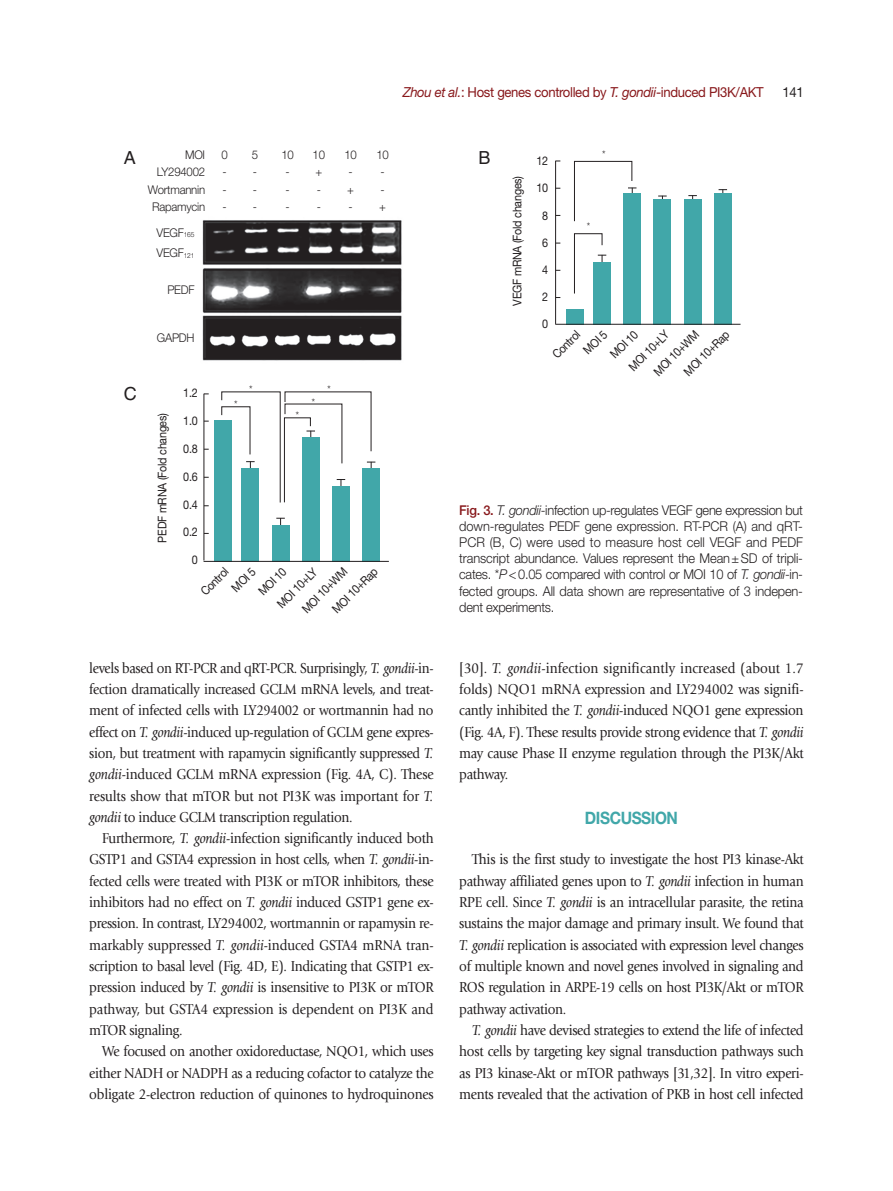
<style>
.page{position:relative;width:893px;height:1191px;background:#fff}
.page>*{position:absolute;margin:0;border:0;box-sizing:border-box;transform-origin:0 0}
.t1{font:18px "Helvetica LT Std";color:#231f20}
.t2{font:700 17.1px "Helvetica Neue LT Std";letter-spacing:-.025em;color:#41a7a9;scale:.9 1}
.t3{font:15px/21.3px "Giovanni Std";letter-spacing:-.02em;color:#231f20;text-align:justify;scale:.9 1}
.t4{font:15px/21.3px "Giovanni Std";letter-spacing:-.02em;color:#231f20;text-align:justify;scale:.89 1}
.t5{font:13.8px "Helvetica Neue LT Std";letter-spacing:-.025em;color:#88181b;scale:.95 1}
.t6{font:13.8px "Helvetica Neue LT Std";color:#231f20;scale:.95 1}
.t7{font:300 13.5px/16.2px "Helvetica Neue LT Std";letter-spacing:-.015em;color:#231f20;text-align:justify;scale:.95 1}
.t8{font:12px/19.2px "Helvetica Neue LT Std";letter-spacing:-.025em;color:#231f20;scale:.9 1}
.t9{font:300 12px/17.4px "Helvetica Neue LT Std";letter-spacing:-.02em;color:#231f20;text-align:justify;scale:.95 1}
.t10{font:300 10.5px "Helvetica Neue LT Std";color:#231f20;scale:.95 1}
.s1{font-style:italic}
.s2{font-size:7.05px}
.s3{font-weight:500;color:#88181b}
</style>
<div class="page">
<hr style="left:204px;top:394px;width:1px;height:166px;background:#231f20">
<svg style="left:276px;top:518px;width:9px;height:7px"></svg>
<div style="left:215px;top:420px;width:17px;height:142px;background:#41a7a9"></div>
<div style="left:242px;top:468px;width:17px;height:94px;background:#41a7a9"></div>
<div style="left:302px;top:437px;width:17px;height:125px;background:#41a7a9"></div>
<div style="left:272px;top:525px;width:17px;height:37px;background:#41a7a9"></div>
<div style="left:363px;top:468px;width:17px;height:94px;background:#41a7a9"></div>
<div style="left:332px;top:486px;width:17px;height:76px;background:#41a7a9"></div>
<hr style="left:204px;top:561px;width:185px;height:1px;background:#231f20">
<img style="left:202px;top:220px;width:200px;height:141px">
<hr style="left:555px;top:161px;width:1px;height:163px;background:#231f20">
<svg style="left:658px;top:196px;width:9px;height:3px"></svg>
<svg style="left:719px;top:189px;width:8px;height:4px"></svg>
<svg style="left:688px;top:195px;width:9px;height:4px"></svg>
<div style="left:566px;top:309px;width:17px;height:16px;background:#41a7a9"></div>
<div style="left:594px;top:262px;width:17px;height:63px;background:#41a7a9"></div>
<div style="left:654px;top:199px;width:17px;height:126px;background:#41a7a9"></div>
<div style="left:624px;top:193px;width:17px;height:132px;background:#41a7a9"></div>
<div style="left:714px;top:193px;width:17px;height:132px;background:#41a7a9"></div>
<div style="left:684px;top:199px;width:17px;height:126px;background:#41a7a9"></div>
<hr style="left:555px;top:324px;width:185px;height:1px;background:#231f20">
<svg style="left:574px;top:233px;width:32px;height:61px"></svg>
<svg style="left:574px;top:161px;width:62px;height:61px"></svg>
<svg style="left:221px;top:391px;width:154px;height:114px"></svg>
<p class="t5" style="left:403px;top:83px;width:382px"><span class="s1">Zhou et al.</span>: Host genes controlled by <span class="s1">T. gondii</span>-induced PI3K/AKT</p>
<p class="t6" style="left:782px;top:83px;width:24px">141</p>
<p class="t9" style="left:148px;top:146px;width:62px;text-align:right">MOI<br>LY294002<br>Wortmannin<br>Rapamycin</p>
<p class="t9" style="left:222px;top:146px;width:8px">0</p>
<p class="t9" style="left:281px;top:146px;width:15px">10</p>
<p class="t9" style="left:313px;top:146px;width:15px">10</p>
<p class="t9" style="left:344px;top:146px;width:15px">10</p>
<p class="t1" style="left:124px;top:147px;width:14px">A</p>
<p class="t9" style="left:376px;top:146px;width:15px">10</p>
<p class="t9" style="left:252px;top:146px;width:8px">5</p>
<p class="t9" style="left:315px;top:163px;width:9px">+ - -</p>
<p class="t9" style="left:223px;top:163px;width:6px">- - -</p>
<p class="t9" style="left:253px;top:163px;width:6px">- - -</p>
<p class="t9" style="left:286px;top:163px;width:6px">- - -</p>
<p class="t9" style="left:347px;top:163px;width:9px">- + -</p>
<p class="t9" style="left:379px;top:163px;width:9px">- - +</p>
<p class="t9" style="left:157px;top:222px;width:41px;line-height:20.4px">VEGF<span class="s2">165<br></span>VEGF<span class="s2">121</span></p>
<p class="t9" style="left:167px;top:280px;width:30px">PEDF</p>
<p class="t1" style="left:124px;top:383px;width:14px">C</p>
<p class="t9" style="left:157px;top:329px;width:41px">GAPDH</p>
<p class="t8" style="left:152px;top:542px;width:145px;rotate:-90deg">PEDF mRNA (Fold changes)</p>
<p class="t8" style="left:183px;top:383px;width:18px">1.2</p>
<p class="t8" style="left:183px;top:411px;width:18px">1.0</p>
<p class="t8" style="left:183px;top:439px;width:18px">0.8</p>
<p class="t8" style="left:183px;top:466px;width:18px">0.6</p>
<p class="t8" style="left:183px;top:494px;width:18px">0.4</p>
<p class="t8" style="left:183px;top:522px;width:18px">0.2</p>
<p class="t8" style="left:192px;top:550px;width:8px">0</p>
<p class="t10" style="left:234px;top:398px;width:5px">*</p>
<p class="t10" style="left:249px;top:383px;width:5px">*</p>
<p class="t8" style="left:272px;top:599px;width:59px;rotate:-45deg">MOI 10+LY</p>
<p class="t8" style="left:213px;top:569px;width:33px;text-indent:-25px;rotate:-45deg">Control<br>MOI 5</p>
<p class="t8" style="left:254px;top:586px;width:39px;rotate:-45deg">MOI 10</p>
<p class="t8" style="left:297px;top:604px;width:67px;rotate:-45deg">MOI 10+WM</p>
<p class="t8" style="left:327px;top:604px;width:67px;rotate:-45deg">MOI 10+Rap</p>
<p class="t1" style="left:479px;top:147px;width:14px">B</p>
<p class="t8" style="left:507px;top:305px;width:146px;rotate:-90deg">VEGF mRNA (Fold changes)</p>
<p class="t10" style="left:602px;top:147px;width:5px">*</p>
<p class="t8" style="left:536px;top:151px;width:15px">12</p>
<p class="t8" style="left:536px;top:178px;width:15px">10</p>
<p class="t8" style="left:542px;top:205px;width:8px">8</p>
<p class="t8" style="left:542px;top:232px;width:8px">6</p>
<p class="t8" style="left:542px;top:259px;width:8px">4</p>
<p class="t8" style="left:542px;top:287px;width:8px">2</p>
<p class="t8" style="left:542px;top:314px;width:8px">0</p>
<p class="t10" style="left:587px;top:220px;width:5px">*</p>
<p class="t8" style="left:624px;top:362px;width:59px;rotate:-45deg">MOI 10+LY</p>
<p class="t8" style="left:565px;top:332px;width:33px;text-indent:-25px;rotate:-45deg">Control<br>MOI 5</p>
<p class="t8" style="left:605px;top:349px;width:39px;rotate:-45deg">MOI 10</p>
<p class="t8" style="left:649px;top:367px;width:67px;rotate:-45deg">MOI 10+WM</p>
<p class="t8" style="left:679px;top:367px;width:67px;rotate:-45deg">MOI 10+Rap</p>
<p class="t7" style="left:459px;top:501px;width:364px"><span class="s3">Fig. 3.</span> <span class="s1">T. gondii</span>-infection up-regulates VEGF gene expression but down-regulates PEDF gene expression. RT-PCR (A) and qRT-PCR (B, C) were used to measure host cell VEGF and PEDF transcript abundance. Values represent the Mean±SD of tripli&shy;cates. *<span class="s1">P</span>&lt;0.05 compared with control or MOI 10 of <span class="s1">T. gondii</span>-in&shy;fected groups. All data shown are representative of 3 indepen&shy;dent experiments.</p>
<p class="t4" style="left:89px;top:657px;width:388px">levels based on RT-PCR and qRT-PCR. Surprisingly, <span class="s1">T. gondii</span>-in&shy;fection dramatically increased GCLM mRNA levels, and treat&shy;ment of infected cells with LY294002 or wortmannin had no effect on <span class="s1">T. gondii</span>-induced up-regulation of GCLM gene expres&shy;sion, but treatment with rapamycin significantly suppressed <span class="s1">T. gondii</span>-induced GCLM mRNA expression (Fig. 4A, C). These results show that mTOR but not PI3K was important for <span class="s1">T. gondii</span> to induce GCLM transcription regulation.</p>
<p class="t3" style="left:89px;top:827px;width:384px;text-indent:13px">Furthermore, <span class="s1">T. gondii</span>-infection significantly induced both GSTP1 and GSTA4 expression in host cells, when <span class="s1">T. gondii</span>-in&shy;fected cells were treated with PI3K or mTOR inhibitors, these inhibitors had no effect on <span class="s1">T. gondii</span> induced GSTP1 gene ex&shy;pression. In contrast, LY294002, wortmannin or rapamysin re&shy;markably suppressed <span class="s1">T. gondii</span>-induced GSTA4 mRNA tran&shy;scription to basal level (Fig. 4D, E). Indicating that GSTP1 ex&shy;pression induced by <span class="s1">T. gondii</span> is insensitive to PI3K or mTOR pathway, but GSTA4 expression is dependent on PI3K and mTOR signaling.</p>
<p class="t3" style="left:89px;top:1040px;width:384px;text-indent:13px">We focused on another oxidoreductase, NQO1, which uses either NADH or NADPH as a reducing cofactor to catalyze the obligate 2-electron reduction of quinones to hydroquinones</p>
<p class="t3" style="left:459px;top:657px;width:384px">[30]. <span class="s1">T. gondii</span>-infection significantly increased (about 1.7 folds) NQO1 mRNA expression and LY294002 was signifi&shy;cantly inhibited the <span class="s1">T. gondii</span>-induced NQO1 gene expression (Fig. 4A, F). These results provide strong evidence that <span class="s1">T. gondii </span>may cause Phase II enzyme regulation through the PI3K/Akt pathway.</p>
<p class="t2" style="left:585px;top:807px;width:105px">DISCUSSION</p>
<p class="t3" style="left:459px;top:849px;width:384px;text-indent:13px">This is the first study to investigate the host PI3 kinase-Akt pathway affiliated genes upon to <span class="s1">T. gondii</span> infection in human RPE cell. Since <span class="s1">T. gondii</span> is an intracellular parasite, the retina sustains the major damage and primary insult. We found that <span class="s1">T. gondii</span> replication is associated with expression level changes of multiple known and novel genes involved in signaling and ROS regulation in ARPE-19 cells on host PI3K/Akt or mTOR pathway activation.</p>
<p class="t3" style="left:459px;top:1019px;width:384px;text-indent:13px"><span class="s1">T. gondii</span> have devised strategies to extend the life of infected host cells by targeting key signal transduction pathways such as PI3 kinase-Akt or mTOR pathways [31,32]. In vitro experi&shy;ments revealed that the activation of PKB in host cell infected</p>
</div>
